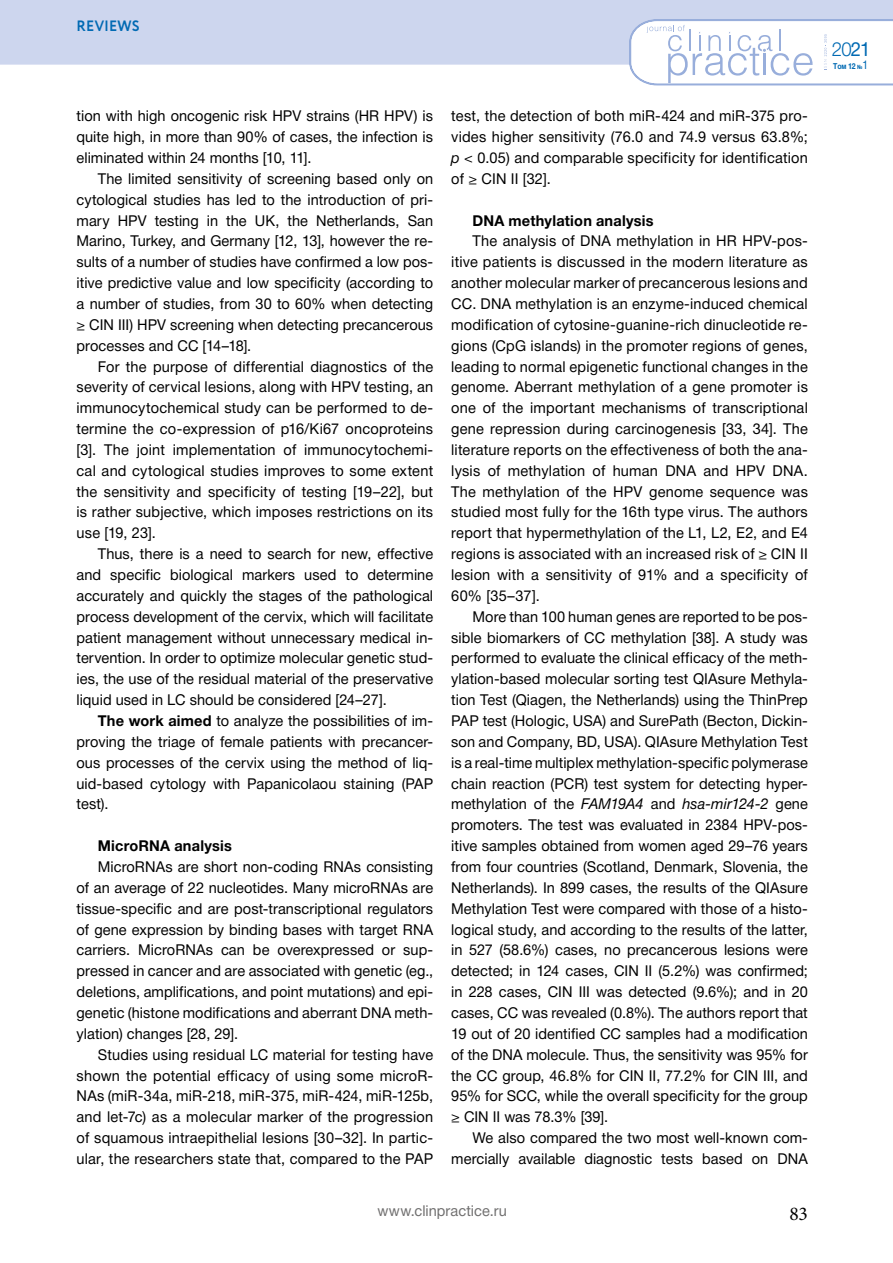
<style>
.page{position:relative;width:893px;height:1263px;background:#fff}
.page>*{position:absolute;margin:0;border:0;box-sizing:border-box;transform-origin:0 0}
.t1{font:300 19.5px "Helvetica Neue Cyr";color:#016ab3;scale:.95 1}
.t2{font:19.5px "Minion Pro";color:#000}
.t3{font:15px/20.9px "Helvetica Neue Cyr";letter-spacing:.005em;color:#000;text-align:justify}
.t4{font:700 15px "Helvetica Neue Cyr";letter-spacing:.015em;color:#000}
.t5{font:15px "Helvetica Neue Cyr";letter-spacing:.005em;color:#706f6f}
.t6{font:700 15px "Circe";letter-spacing:.01em;color:#016ab3;scale:.95 1}
.t7{font:700 8.25px "Helvetica Neue Cyr";color:#016ab3;scale:.85 1}
.s1{font-weight:700}
.s2{font-style:italic}
.s3{font-weight:400}
.s4{font-size:6px}
.s5{font-weight:400;font-size:12px}
</style>
<div class="page">
<div style="left:0;top:0;width:893px;height:65px;background:#cdd6ee"></div>
<svg style="left:629px;top:19px;width:264px;height:66px"></svg>
<p class="t6" style="left:77px;top:16px;width:68px">REVIEWS</p>
<p class="t3" style="left:77px;top:106px;width:358px">tion with high oncogenic risk HPV strains (HR HPV) is quite high, in more than 90% of cases, the infection is eliminated within 24 months [10, 11].</p>
<p class="t3" style="left:77px;top:168px;width:358px;text-indent:21px">The limited sensitivity of screening based only on cytological studies has led to the introduction of pri&shy;mary HPV testing in the UK, the Netherlands, San Marino, Turkey, and Germany [12, 13], however the re&shy;sults of a number of studies have confirmed a low pos&shy;itive predictive value and low specificity (according to a number of studies, from 30 to 60% when detecting ≥ CIN III) HPV screening when detecting precancerous processes and CC [14–18].</p>
<p class="t3" style="left:77px;top:356px;width:358px;text-indent:21px">For the purpose of differential diagnostics of the severity of cervical lesions, along with HPV testing, an immunocytochemical study can be performed to de&shy;termine the co-expression of p16/Ki67 oncoproteins [3]. The joint implementation of immunocytochemi&shy;cal and cytological studies improves to some extent the sensitivity and specificity of testing [19–22], but is rather subjective, which imposes restrictions on its use [19, 23].</p>
<p class="t3" style="left:77px;top:544px;width:358px;text-indent:21px">Thus, there is a need to search for new, effective and specific biological markers used to determine accurately and quickly the stages of the pathological process development of the cervix, which will facilitate patient management without unnecessary medical in&shy;tervention. In order to optimize molecular genetic stud&shy;ies, the use of the residual material of the preservative liquid used in LC should be considered [24–27].</p>
<p class="t3" style="left:77px;top:710px;width:358px;text-indent:21px"><span class="s1">The work aimed</span> to analyze the possibilities of im&shy;proving the triage of female patients with precancer&shy;ous processes of the cervix using the method of liq&shy;uid-based cytology with Papanicolaou staining (PAP test).</p>
<p class="t4" style="left:98px;top:837px;width:136px">MicroRNA analysis</p>
<p class="t3" style="left:77px;top:856px;width:358px;text-indent:21px">MicroRNAs are short non-coding RNAs consisting of an average of 22 nucleotides. Many microRNAs are tissue-specific and are post-transcriptional regulators of gene expression by binding bases with target RNA carriers. MicroRNAs can be overexpressed or sup&shy;pressed in cancer and are associated with genetic (eg., deletions, amplifications, and point mutations) and epi&shy;genetic (histone modifications and aberrant DNA meth&shy;ylation) changes [28, 29].</p>
<p class="t3" style="left:77px;top:1044px;width:358px;text-indent:21px">Studies using residual LC material for testing have shown the potential efficacy of using some microR-NAs (miR-34a, miR-218, miR-375, miR-424, miR-125b, and let-7c) as a molecular marker of the progression of squamous intraepithelial lesions [30–32]. In partic&shy;ular, the researchers state that, compared to the PAP</p>
<p class="t3" style="left:451px;top:106px;width:358px">test, the detection of both miR-424 and miR-375 pro&shy;vides higher sensitivity (76.0 and 74.9 versus 63.8%; <span class="s2">p</span> &lt; 0.05) and comparable specificity for identification of ≥ CIN II [32].</p>
<p class="t4" style="left:472px;top:212px;width:183px">DNA methylation analysis</p>
<p class="t3" style="left:451px;top:231px;width:358px;text-indent:21px">The analysis of DNA methylation in HR HPV-pos&shy;itive patients is discussed in the modern literature as another molecular marker of precancerous lesions and CC. DNA methylation is an enzyme-induced chemical modification of cytosine-guanine-rich dinucleotide re&shy;gions (CpG islands) in the promoter regions of genes, leading to normal epigenetic functional changes in the genome. Aberrant methylation of a gene promoter is one of the important mechanisms of transcriptional gene repression during carcinogenesis [33, 34]. The literature reports on the effectiveness of both the ana&shy;lysis of methylation of human DNA and HPV DNA.<br>The methylation of the HPV genome sequence was studied most fully for the 16th type virus. The authors report that hypermethylation of the L1, L2, E2, and E4 regions is associated with an increased risk of ≥ CIN II lesion with a sensitivity of 91% and a specificity of 60% [35–37].</p>
<p class="t3" style="left:451px;top:606px;width:358px;text-indent:21px">More than 100 human genes are reported to be pos&shy;sible biomarkers of CC methylation [38]. A study was performed to evaluate the clinical efficacy of the meth&shy;ylation-based molecular sorting test QIAsure Methyla&shy;tion Test (Qiagen, the Netherlands) using the ThinPrep PAP test (Hologic, USA) and SurePath (Becton, Dickin&shy;son and Company, BD, USA). QIAsure Methylation Test is a real-time multiplex methylation-specific polymerase chain reaction (PCR) test system for detecting hyper&shy;methylation of the <span class="s2">FAM19A4</span> and <span class="s2">hsa-mir124-2</span> gene promoters. The test was evaluated in 2384 HPV-pos&shy;itive samples obtained from women aged 29–76 years from four countries (Scotland, Denmark, Slovenia, the Netherlands). In 899 cases, the results of the QIAsure Methylation Test were compared with those of a histo&shy;logical study, and according to the results of the latter, in 527 (58.6%) cases, no precancerous lesions were detected; in 124 cases, CIN II (5.2%) was confirmed; in 228 cases, CIN III was detected (9.6%); and in 20 cases, CC was revealed (0.8%). The authors report that 19 out of 20 identified CC samples had a modification of the DNA molecule. Thus, the sensitivity was 95% for the CC group, 46.8% for CIN II, 77.2% for CIN III, and 95% for SCC, while the overall specificity for the group ≥ CIN II was 78.3% [39].</p>
<p class="t3" style="left:451px;top:1127px;width:358px;text-align:right">We also compared the two most well-known com&shy;mercially available diagnostic tests based on DNA</p>
<p class="t5" style="left:377px;top:1203px;width:131px">www.clinpractice.ru</p>
<h1 class="t2" style="left:789px;top:1200px;width:20px">83</h1>
<h1 class="t1" style="left:832px;top:39px;width:42px">20<span class="s3">21</span></h1>
<p class="t7" style="left:833px;top:61px;width:43px">Том 12 <span class="s4">№</span><span class="s5">1</span></p>
</div>
